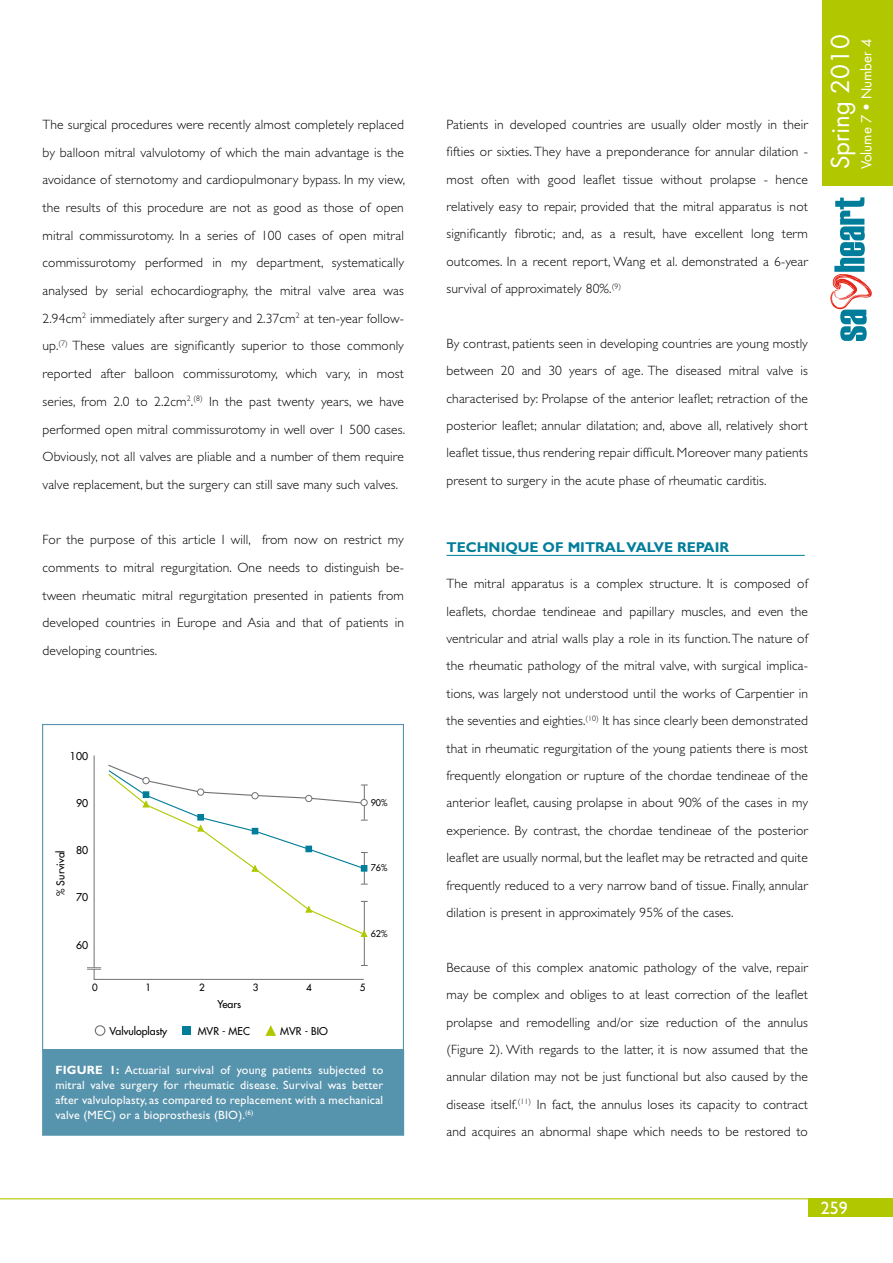
<style>
.page{position:relative;width:893px;height:1263px;background:#fff}
.page>*{position:absolute;margin:0;border:0;box-sizing:border-box;transform-origin:0 0}
.t1{font:24px "Futura Std";color:#fff}
.t2{font:18px "Gill Sans Std";color:#fff}
.t3{font:700 14.25px "Gill Sans Std";color:#007d9a}
.t4{font:300 13.5px/27.5px "Gill Sans Std";letter-spacing:.01em;color:#000;text-align:justify}
.t5{font:13.5px "Futura Std";letter-spacing:-.005em;color:#fff}
.t6{font:12px/15px "Gill Sans Std";letter-spacing:.015em;color:#fff;text-align:justify}
.t7{font:700 12px "Gill Sans Std";color:#fff}
.t8{font:500 10.5px "Futura Std";color:#000}
.t9{font:500 9.75px "Futura Std";color:#000}
.t10{font:500 9px "Futura Std";color:#000}
.s1{font-weight:700}
</style>
<div class="page">
<div style="left:808px;top:1198px;width:85px;height:18px;background:#b1c800"></div>
<div style="left:822px;top:0;width:71px;height:186px;background:#b1c800"></div>
<svg style="left:830px;top:197px;width:42px;height:144px"></svg>
<hr style="left:446px;top:555px;width:359px;height:1px;background:#007d9a">
<hr style="left:0;top:1198px;width:827px;height:1px;background:#b1c800">
<div style="left:42px;top:724px;width:362px;height:326px;border:1px solid #5693ac"></div>
<div style="left:43px;top:1050px;width:361px;height:85px;background:#5693ac"></div>
<div style="left:42px;top:1049px;width:362px;height:87px;border:1px solid #5693ac"></div>
<svg style="left:93px;top:755px;width:271px;height:225px"></svg>
<svg style="left:265px;top:1025px;width:11px;height:11px"></svg>
<div style="left:95px;top:1025px;width:10px;height:11px;border:1px solid #707173;border-radius:50%"></div>
<div style="left:182px;top:1026px;width:9px;height:9px;background:#007d9a"></div>
<svg style="left:87px;top:967px;width:14px;height:3px"></svg>
<hr style="left:364px;top:901px;width:1px;height:64px;background:#707173">
<svg style="left:107px;top:764px;width:261px;height:173px"></svg>
<p class="t4" style="left:43px;top:111px;width:364px">The surgical procedures were recently almost completely replaced by balloon mitral valvulotomy of which the main advantage is the avoidance of sternotomy and cardiopulmonary bypass. In my view, the results of this procedure are not as good as those of open mitral commissurotomy. In a series of 100 cases of open mitral commissurotomy performed in my department, systematically analysed by serial echocardiography, the mitral valve area was 2.94cm<sup>2</sup> immediately after surgery and 2.37cm<sup>2</sup> at ten-year follow&shy;up.<sup>(7)</sup> These values are significantly superior to those commonly reported after balloon commissurotomy, which vary, in most series, from 2.0 to 2.2cm<sup>2</sup>.<sup>(8)</sup> In the past twenty years, we have performed open mitral commissurotomy in well over 1 500 cases.<br>Obviously, not all valves are pliable and a number of them require valve replacement, but the surgery can still save many such valves.</p>
<p class="t4" style="left:43px;top:526px;width:363px">For the purpose of this article I will, from now on restrict my comments to mitral regurgitation. One needs to distinguish be&shy;tween rheumatic mitral regurgitation presented in patients from developed countries in Europe and Asia and that of patients in developing countries.</p>
<p class="t8" style="left:70px;top:749px;width:20px">100</p>
<p class="t8" style="left:76px;top:797px;width:14px">90</p>
<p class="t8" style="left:76px;top:844px;width:14px">80</p>
<p class="t8" style="left:76px;top:891px;width:14px">70</p>
<p class="t8" style="left:76px;top:938px;width:14px">60</p>
<p class="t8" style="left:54px;top:896px;width:47px;rotate:-90deg">% Survival</p>
<p class="t10" style="left:371px;top:797px;width:18px">90%</p>
<p class="t10" style="left:371px;top:862px;width:18px">76%</p>
<p class="t10" style="left:371px;top:928px;width:18px">62%</p>
<p class="t9" style="left:92px;top:981px;width:7px">0</p>
<p class="t9" style="left:146px;top:981px;width:7px">1</p>
<p class="t9" style="left:199px;top:981px;width:7px">2</p>
<p class="t9" style="left:253px;top:981px;width:7px">3</p>
<p class="t9" style="left:306px;top:981px;width:7px">4</p>
<p class="t9" style="left:360px;top:981px;width:7px">5</p>
<p class="t8" style="left:110px;top:1024px;width:59px">Valvuloplasty</p>
<p class="t8" style="left:198px;top:1024px;width:54px">MVR - MEC</p>
<p class="t8" style="left:280px;top:1024px;width:49px">MVR - BIO</p>
<p class="t8" style="left:217px;top:998px;width:25px">Years</p>
<p class="t6" style="left:55px;top:1062px;width:329px;text-indent:54px"><span class="s1">1:</span> Actuarial survival of young patients subjected to mitral valve surgery for rheumatic disease. Survival was better after valvuloplasty, as compared to replacement with a mechanical valve (MEC) or a bioprosthesis (BIO).<sup>(6)</sup></p>
<p class="t7" style="left:55px;top:1063px;width:31px">FIGURE</p>
<p class="t4" style="left:446px;top:111px;width:363px">Patients in developed countries are usually older mostly in their fifties or sixties. They have a preponderance for annular dilation - most often with good leaflet tissue without prolapse - hence relatively easy to repair, provided that the mitral apparatus is not significantly fibrotic; and, as a result, have excellent long term outcomes. In a recent report, Wang et al. demonstrated a 6-year survival of approximately 80%.<sup>(9)</sup></p>
<p class="t4" style="left:446px;top:330px;width:363px">By contrast, patients seen in developing countries are young mostly between 20 and 30 years of age. The diseased mitral valve is characterised by: Prolapse of the anterior leaflet; retraction of the posterior leaflet; annular dilatation; and, above all, relatively short leaflet tissue, thus rendering repair difficult. Moreover many patients present to surgery in the acute phase of rheumatic carditis.</p>
<h1 class="t1" style="left:825px;top:169px;width:136px;rotate:-90deg">Spring 2010</h1>
<p class="t5" style="left:858px;top:169px;width:132px;rotate:-90deg">Volume 7 • Number 4</p>
<p class="t3" style="left:446px;top:539px;width:284px">TECH NIQUE OF MITRAL VALVE REPAI R</p>
<p class="t4" style="left:446px;top:570px;width:363px">The mitral apparatus is a complex structure. It is composed of leaflets, chordae tendineae and papillary muscles, and even the ventricular and atrial walls play a role in its function. The nature of the rheumatic pathology of the mitral valve, with surgical implica&shy;tions, was largely not understood until the works of Carpentier in the seventies and eighties.<sup>(10)</sup> It has since clearly been demonstrated that in rheumatic regurgitation of the young patients there is most frequently elongation or rupture of the chordae tendineae of the anterior leaflet, causing prolapse in about 90% of the cases in my experience. By contrast, the chordae tendineae of the posterior leaflet are usually normal, but the leaflet may be retracted and quite frequently reduced to a very narrow band of tissue. Finally, annular dilation is present in approximately 95% of the cases.</p>
<p class="t4" style="left:446px;top:954px;width:363px">Because of this complex anatomic pathology of the valve, repair may be complex and obliges to at least correction of the leaflet prolapse and remodelling and/or size reduction of the annulus (Figure 2). With regards to the latter, it is now assumed that the annular dilation may not be just functional but also caused by the disease itself.<sup>(11)</sup> In fact, the annulus loses its capacity to contract and acquires an abnormal shape which needs to be restored to</p>
<h2 class="t2" style="left:821px;top:1197px;width:28px">259</h2>
</div>
